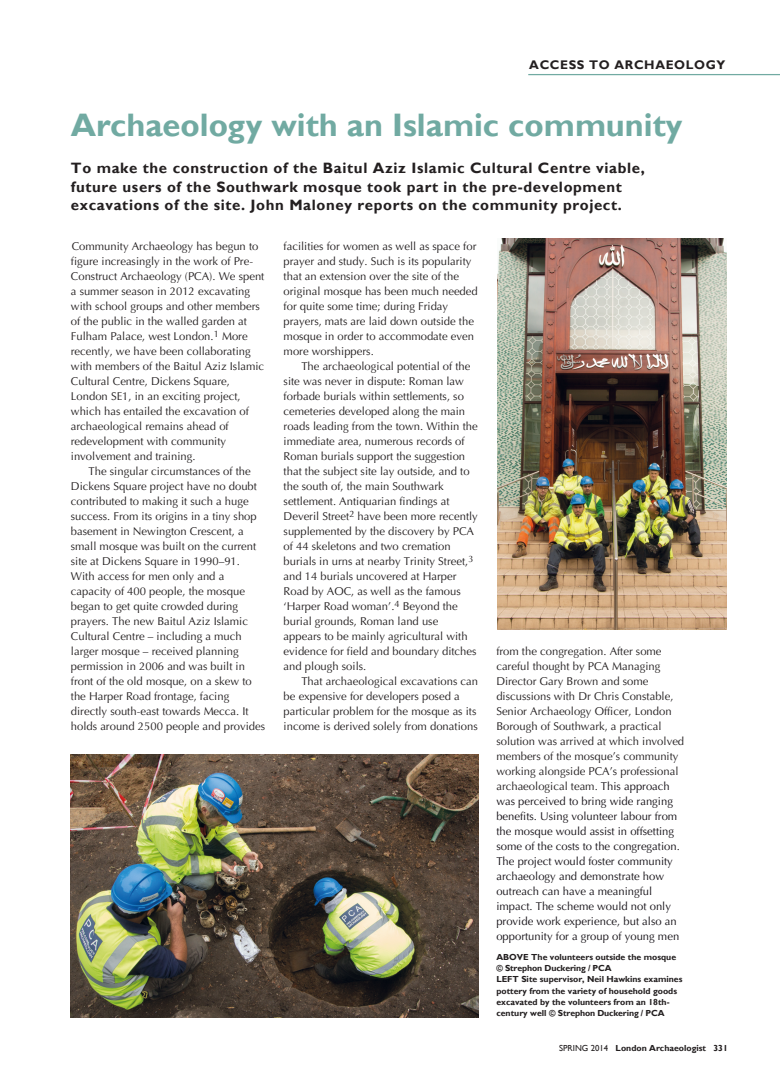
<style>
.page{position:relative;width:780px;height:1088px;background:#fff}
.page>*{position:absolute;margin:0;border:0;box-sizing:border-box;transform-origin:0 0}
.t1{font:700 32.5px "Gill Sans";color:#71aaa2}
.t2{font:700 15px/18.8px "Gill Sans";letter-spacing:.04em;color:#231f20}
.t3{font:700 12.5px "Gill Sans";letter-spacing:.05em;color:#231f20}
.t4{font:11.25px/15px "Optima LT";color:#231f20}
.t5{font:11.25px/15px "Optima LT";color:#151117}
.t6{font:700 8.75px/11.2px "Gill Sans";color:#231f20}
.s1{color:#231f20}
.s2{font-weight:400}
</style>
<div class="page">
<hr style="left:528px;top:74px;width:252px;height:1px;background:#71aaa2">
<img style="left:498px;top:238px;width:228px;height:391px">
<img style="left:71px;top:755px;width:407px;height:262px">
<p class="t3" style="left:529px;top:61px;width:198px">ACCESS TO ARCHAEOLOGY</p>
<h1 class="t1" style="left:71px;top:114px;width:613px">Archaeology with an Islamic community</h1>
<h2 class="t2" style="left:71px;top:160px;width:575px">To make the construction of the Baitul Aziz Islamic Cultural Centre viable, future users of the Southwark mosque took part in the pre-development excavations of the site. John Maloney reports on the community project.</h2>
<p class="t4" style="left:71px;top:239px;width:195px">Community Archaeology has begun to figure increasingly in the work of Pre-Construct Archaeology (PCA). We spent a summer season in 2012 excavating with school groups and other members of the public in the walled garden at Fulham Palace, west London.<sup>1</sup> More recently, we have been collaborating with members of the Baitul Aziz Islamic Cultural Centre, Dickens Square, London SE1, in an exciting project, which has entailed the excavation of archaeological remains ahead of redevelopment with community involvement and training.</p>
<p class="t4" style="left:71px;top:464px;width:196px;text-indent:18px">The singular circumstances of the Dickens Square project have no doubt contributed to making it such a huge success. From its origins in a tiny shop basement in Newington Crescent, a small mosque was built on the current site at Dickens Square in 1990–91.<br>With access for men only and a capacity of 400 people, the mosque began to get quite crowded during prayers. The new Baitul Aziz Islamic Cultural Centre – including a much larger mosque – received planning permission in 2006 and was built in front of the old mosque, on a skew to the Harper Road frontage, facing directly south-east towards Mecca. It holds around 2500 people and provides</p>
<p class="t4" style="left:283px;top:239px;width:196px">facilities for women as well as space for prayer and study. Such is its popularity that an extension over the site of the original mosque has been much needed for quite some time; during Friday prayers, mats are laid down outside the mosque in order to accommodate even more worshippers.</p>
<p class="t4" style="left:283px;top:359px;width:196px;text-indent:18px">The archaeological potential of the site was never in dispute: Roman law forbade burials within settlements, so cemeteries developed along the main roads leading from the town. Within the immediate area, numerous records of Roman burials support the suggestion that the subject site lay outside, and to the south of, the main Southwark settlement. Antiquarian findings at Deveril Street<sup>2</sup> have been more recently supplemented by the discovery by PCA of 44 skeletons and two cremation burials in urns at nearby Trinity Street,<sup>3 </sup>and 14 burials uncovered at Harper Road by AOC, as well as the famous ‘Harper Road woman’.<sup>4</sup> Beyond the burial grounds, Roman land use appears to be mainly agricultural with evidence for field and boundary ditches and plough soils.</p>
<p class="t4" style="left:283px;top:674px;width:196px;text-indent:18px">That archaeological excavations can be expensive for developers posed a particular problem for the mosque as its income is derived solely from donations</p>
<p class="t5" style="left:496px;top:644px;width:189px"><span class="s1">from the congregation. After some careful thought by PCA Managing Director Gary Brown and some discussions with Dr Chris Constable, Senior Archaeology Officer, London Borough of Southwark, a practical solution was arrived at which involved members of the mosque’s community working alongside PCA’s professional archaeological team.</span> This approach was perceived to bring wide ranging benefits. Using volunteer labour from the mosque would assist in offsetting some of the costs to the congregation.<br>The project would foster community archaeology and demonstrate how outreach can have a meaningful impact. The scheme would not only provide work experience, but also an opportunity for a group of young men</p>
<p class="t6" style="left:496px;top:952px;width:188px">ABOVE The volunteers outside the mosque © Strephon Duckering / PCA<br>LEFT Site supervisor, Neil Hawkins examines pottery from the variety of household goods excavated by the volunteers from an 18th&shy;century well © Strephon Duckering / PCA</p>
<p class="t6" style="left:559px;top:1043px;width:170px"><span class="s2">SPRING 2014</span> London Archaeologist 331</p>
</div>
